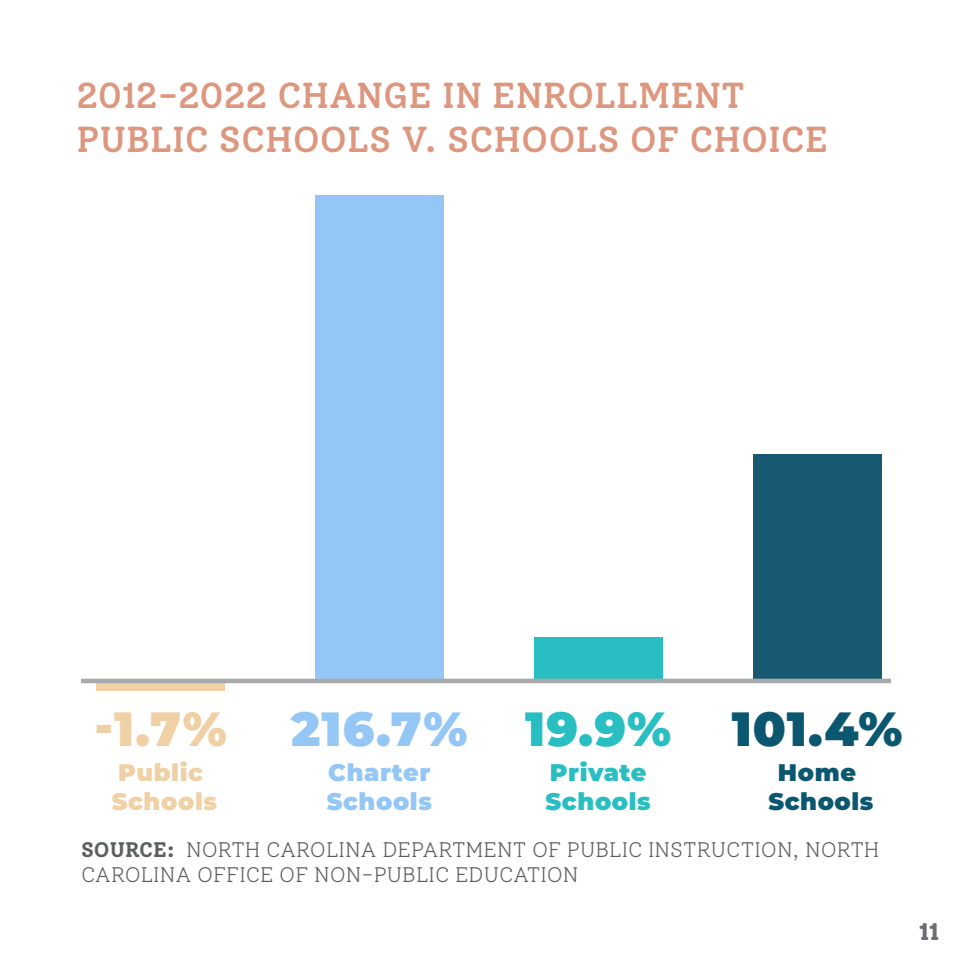
<style>
.page{position:relative;width:972px;height:972px;background:#fff}
.page>*{position:absolute;margin:0;border:0;box-sizing:border-box;transform-origin:0 0}
.t1{font:900 48px "Montserrat";color:#94c7f5}
.t2{font:900 48px "Montserrat";color:#0c5770}
.t3{font:900 48px "Montserrat";color:#f0d1a6}
.t4{font:900 48px "Montserrat";color:#29bfc2}
.t5{font:500 36px/43.2px "Solway";color:#dd977f}
.t6{font:900 24px/28.8px "Montserrat";letter-spacing:.025em;color:#94c7f5}
.t7{font:900 24px/28.8px "Montserrat";letter-spacing:.025em;color:#29bfc2}
.t8{font:900 24px/28.8px "Montserrat";letter-spacing:.025em;color:#f0d1a6}
.t9{font:900 24px/28.8px "Montserrat";letter-spacing:.025em;color:#0c5770;text-align:center}
.t10{font:800 24px "Solway";color:#6c6d70}
.t11{font:300 21px/25.2px "Solway";color:#5a5e5f}
.s1{font-weight:700}
</style>
<div class="page">
<div style="left:96px;top:682px;width:129px;height:9px;background:#f0d1a6"></div>
<div style="left:315px;top:196px;width:128px;height:486px;background:#94c7f5"></div>
<div style="left:534px;top:638px;width:128px;height:44px;background:#29bfc2"></div>
<div style="left:753px;top:455px;width:128px;height:227px;background:#175970"></div>
<hr style="left:81px;top:679px;width:810px;height:4px;background:#a8a9ad">
<p class="t5" style="left:76px;top:74px;width:754px">2012-2022 CHANGE IN ENROLLMENT<br>PUBLIC SCHOOLS V. SCHOOLS OF CHOICE</p>
<p class="t3" style="left:94px;top:693px;width:134px">-1.7%</p>
<p class="t8" style="left:112px;top:757px;width:107px">Public<br>Schools</p>
<p class="t1" style="left:291px;top:693px;width:178px">216.7%</p>
<p class="t6" style="left:327px;top:757px;width:107px">Charter<br>Schools</p>
<p class="t4" style="left:525px;top:693px;width:148px">19.9%</p>
<p class="t7" style="left:546px;top:757px;width:107px">Private<br>Schools</p>
<p class="t2" style="left:732px;top:693px;width:172px">101.4%</p>
<p class="t9" style="left:768px;top:757px;width:107px">Home<br>Schools</p>
<p class="t11" style="left:81px;top:838px;width:800px"><span class="s1">SOURCE:</span> NORTH CAROLINA DEPARTMENT OF PUBLIC INSTRUCTION, NORTH<br>CAROLINA OFFICE OF NON-PUBLIC EDUCATION</p>
<p class="t10" style="left:919px;top:917px;width:21px">11</p>
</div>
